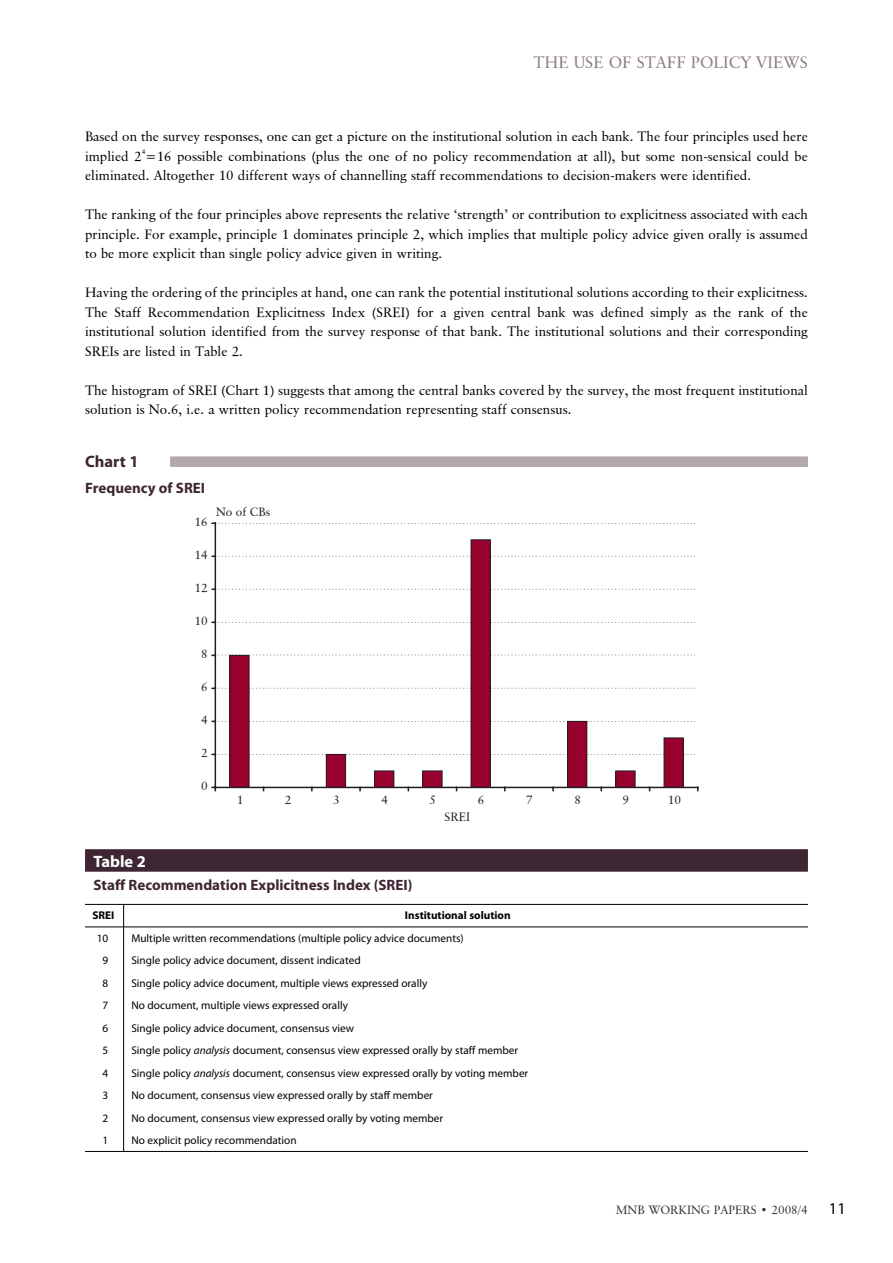
<style>
.page{position:relative;width:893px;height:1263px;background:#fff}
.page>*{position:absolute;margin:0;border:0;box-sizing:border-box;transform-origin:0 0}
.t1{font:16.5px "TT9 D43 O00";color:#8c7d85}
.t2{font:700 16.5px "Myriad Pro";color:#fff}
.t3{font:700 16.5px "Myriad Pro";color:#3f2633}
.t4{font:16.5px "Myriad Pro";color:#000}
.t5{font:700 15px "Myriad Pro";color:#3f2633}
.t6{font:13.5px/19.5px "TT9 D43 O00";color:#000}
.t7{font:12px "TT9 D43 O00";color:#231f20}
.t8{font:12px "TT9 D43 O00";color:#333}
.t9{font:11.25px "Myriad Pro";color:#000}
.t10{font:700 11.25px "Myriad Pro";color:#000}
.t11{font:6.75px "TT9 D43 O00";color:#000}
.s1{font-style:italic}
</style>
<div class="page">
<hr style="left:85px;top:904px;width:723px;height:1px;background:#000">
<hr style="left:85px;top:926px;width:723px;height:1px;background:#000">
<hr style="left:85px;top:1151px;width:723px;height:1px;background:#000">
<div style="left:85px;top:849px;width:723px;height:23px;background:#3f2633"></div>
<hr style="left:123px;top:904px;width:1px;height:247px;background:#000">
<div style="left:170px;top:456px;width:638px;height:11px;background:#b2a8ad"></div>
<div style="left:230px;top:655px;width:19px;height:132px;background:#98002e"></div>
<div style="left:229px;top:655px;width:20px;height:133px;border:1px solid #231f20"></div>
<div style="left:326px;top:754px;width:20px;height:33px;background:#98002e"></div>
<div style="left:326px;top:754px;width:20px;height:34px;border:1px solid #231f20"></div>
<div style="left:374px;top:771px;width:20px;height:16px;background:#98002e"></div>
<div style="left:374px;top:770px;width:20px;height:18px;border:1px solid #231f20"></div>
<div style="left:423px;top:771px;width:19px;height:16px;background:#98002e"></div>
<div style="left:422px;top:770px;width:20px;height:18px;border:1px solid #231f20"></div>
<div style="left:471px;top:540px;width:19px;height:247px;background:#98002e"></div>
<div style="left:471px;top:539px;width:20px;height:249px;border:1px solid #231f20"></div>
<div style="left:567px;top:721px;width:20px;height:66px;background:#98002e"></div>
<div style="left:567px;top:721px;width:20px;height:67px;border:1px solid #231f20"></div>
<div style="left:616px;top:771px;width:19px;height:16px;background:#98002e"></div>
<div style="left:615px;top:770px;width:20px;height:18px;border:1px solid #231f20"></div>
<div style="left:664px;top:738px;width:19px;height:49px;background:#98002e"></div>
<div style="left:664px;top:737px;width:20px;height:51px;border:1px solid #231f20"></div>
<hr style="left:215px;top:523px;width:1px;height:264px;background:#231f20">
<svg style="left:212px;top:754px;width:484px;height:1px"></svg>
<svg style="left:212px;top:721px;width:484px;height:1px"></svg>
<svg style="left:212px;top:688px;width:484px;height:1px"></svg>
<svg style="left:212px;top:655px;width:484px;height:1px"></svg>
<svg style="left:212px;top:622px;width:484px;height:1px"></svg>
<svg style="left:212px;top:588px;width:484px;height:2px"></svg>
<svg style="left:212px;top:555px;width:484px;height:2px"></svg>
<svg style="left:212px;top:522px;width:484px;height:2px"></svg>
<hr style="left:215px;top:787px;width:483px;height:1px;background:#231f20">
<p class="t1" style="left:533px;top:56px;width:276px">THE USE OF STAFF POLICY VIEWS</p>
<p class="t6" style="left:85px;top:128px;width:724px">Based on the survey responses, one can get a picture on the institutional solution in each bank. The four principles used here implied 2 =16 possible combinations (plus the one of no policy recommendation at all), but some non-sensical could be</p>
<p class="t11" style="left:142px;top:149px;width:5px">4</p>
<p class="t6" style="left:85px;top:167px;width:668px">eliminated. Altogether 10 different ways of channelling staff recommendations to decision-makers were identified.</p>
<p class="t6" style="left:85px;top:206px;width:724px;text-align:justify">The ranking of the four principles above represents the relative ‘strength’ or contribution to explicitness associated with each principle. For example, principle 1 dominates principle 2, which implies that multiple policy advice given orally is assumed to be more explicit than single policy advice given in writing.</p>
<p class="t6" style="left:85px;top:284px;width:724px;text-align:justify">Having the ordering of the principles at hand, one can rank the potential institutional solutions according to their explicitness.<br>The Staff Recommendation Explicitness Index (SREI) for a given central bank was defined simply as the rank of the institutional solution identified from the survey response of that bank. The institutional solutions and their corresponding SREIs are listed in Table 2.</p>
<p class="t6" style="left:85px;top:381px;width:724px">The histogram of SREI (Chart 1) suggests that among the central banks covered by the survey, the most frequent institutional solution is No.6, i.e. a written policy recommendation representing staff consensus.</p>
<p class="t3" style="left:85px;top:455px;width:55px">Chart 1</p>
<p class="t5" style="left:85px;top:483px;width:122px">Frequency of SREI</p>
<p class="t7" style="left:194px;top:517px;width:15px">16</p>
<p class="t7" style="left:216px;top:507px;width:56px">No of CBs</p>
<p class="t7" style="left:194px;top:550px;width:15px">14</p>
<p class="t7" style="left:194px;top:583px;width:15px">12</p>
<p class="t7" style="left:194px;top:616px;width:15px">10</p>
<p class="t7" style="left:201px;top:649px;width:8px">8</p>
<p class="t7" style="left:201px;top:682px;width:8px">6</p>
<p class="t7" style="left:201px;top:715px;width:8px">4</p>
<p class="t7" style="left:201px;top:748px;width:8px">2</p>
<p class="t7" style="left:201px;top:781px;width:8px">0</p>
<p class="t7" style="left:237px;top:795px;width:8px">1</p>
<p class="t7" style="left:285px;top:795px;width:8px">2</p>
<p class="t7" style="left:333px;top:795px;width:8px">3</p>
<p class="t7" style="left:381px;top:795px;width:8px">4</p>
<p class="t7" style="left:430px;top:795px;width:8px">5</p>
<p class="t7" style="left:478px;top:795px;width:8px">6</p>
<p class="t7" style="left:526px;top:795px;width:8px">7</p>
<p class="t7" style="left:574px;top:795px;width:8px">8</p>
<p class="t7" style="left:623px;top:795px;width:8px">9</p>
<p class="t7" style="left:668px;top:795px;width:15px">10</p>
<p class="t7" style="left:445px;top:812px;width:27px">SREI</p>
<p class="t2" style="left:94px;top:855px;width:54px">Table 2</p>
<p class="t5" style="left:94px;top:880px;width:320px">Staff Recommendation Explicitness Index (SREI)</p>
<p class="t10" style="left:93px;top:911px;width:23px">SREI</p>
<p class="t10" style="left:405px;top:911px;width:107px">Institutional solution</p>
<p class="t9" style="left:97px;top:934px;width:13px">10</p>
<p class="t9" style="left:131px;top:934px;width:334px">Multiple written recommendations (multiple policy advice documents)</p>
<p class="t9" style="left:103px;top:956px;width:7px">9</p>
<p class="t9" style="left:131px;top:956px;width:231px">Single policy advice document, dissent indicated</p>
<p class="t9" style="left:103px;top:979px;width:7px">8</p>
<p class="t9" style="left:131px;top:979px;width:297px">Single policy advice document, multiple views expressed orally</p>
<p class="t9" style="left:103px;top:1001px;width:7px">7</p>
<p class="t9" style="left:131px;top:1001px;width:218px">No document, multiple views expressed orally</p>
<p class="t9" style="left:103px;top:1024px;width:7px">6</p>
<p class="t9" style="left:131px;top:1024px;width:224px">Single policy advice document, consensus view</p>
<p class="t9" style="left:103px;top:1046px;width:7px">5</p>
<p class="t9" style="left:131px;top:1046px;width:388px">Single policy <span class="s1">analysis</span> document, consensus view expressed orally by staff member</p>
<p class="t9" style="left:103px;top:1069px;width:7px">4</p>
<p class="t9" style="left:131px;top:1069px;width:398px">Single policy <span class="s1">analysis</span> document, consensus view expressed orally by voting member</p>
<p class="t9" style="left:103px;top:1091px;width:7px">3</p>
<p class="t9" style="left:131px;top:1091px;width:303px">No document, consensus view expressed orally by staff member</p>
<p class="t9" style="left:103px;top:1114px;width:7px">2</p>
<p class="t9" style="left:131px;top:1114px;width:313px">No document, consensus view expressed orally by voting member</p>
<p class="t9" style="left:103px;top:1136px;width:7px">1</p>
<p class="t9" style="left:131px;top:1136px;width:167px">No explicit policy recommendation</p>
<p class="t8" style="left:616px;top:1205px;width:194px">MNB WORKING PAPERS • 2008/4</p>
<p class="t4" style="left:829px;top:1202px;width:18px">11</p>
</div>
